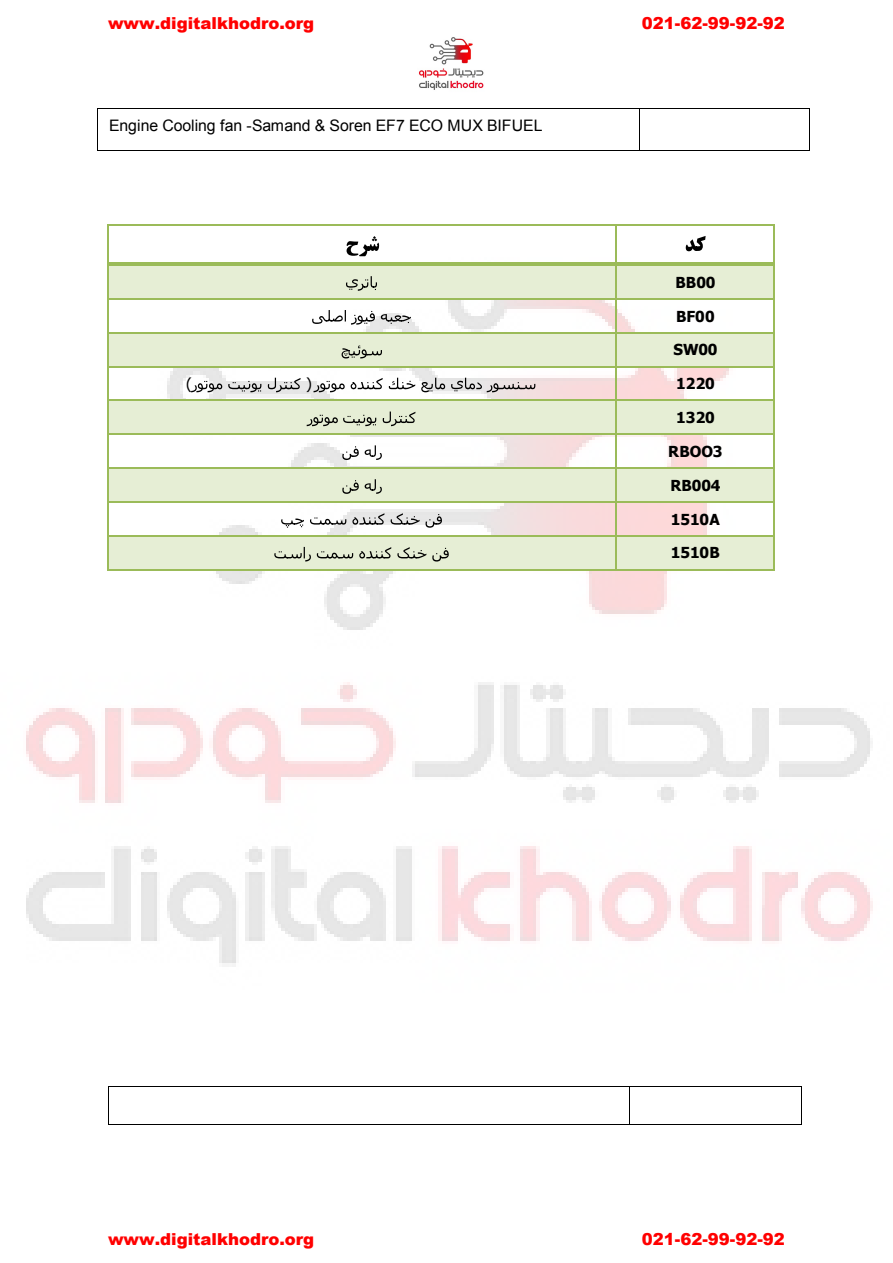
<style>
.page{position:relative;width:893px;height:1263px;background:#fff}
.page>*{position:absolute;margin:0;border:0;box-sizing:border-box;transform-origin:0 0}
.t1{font:900 16.5px "Arial";color:#f00}
.t2{font:15.9px "Arial";letter-spacing:-.005em;color:#000}
.t3{font:700 15.15px "Tahoma";letter-spacing:.005em;color:#000}
.t4{font:15.15px "Tahoma";color:#000}
</style>
<div class="page">
<img style="left:26px;top:257px;width:847px;height:710px">
<hr style="left:98px;top:108px;width:541px;height:1px;background:#000">
<hr style="left:640px;top:108px;width:169px;height:1px;background:#000">
<hr style="left:97px;top:109px;width:1px;height:41px;background:#000">
<hr style="left:98px;top:150px;width:541px;height:1px;background:#000">
<hr style="left:639px;top:109px;width:1px;height:41px;background:#000">
<hr style="left:640px;top:150px;width:169px;height:1px;background:#000">
<hr style="left:809px;top:109px;width:1px;height:41px;background:#000">
<svg style="left:686px;top:236px;width:19px;height:15px"></svg>
<svg style="left:346px;top:236px;width:33px;height:20px"></svg>
<hr style="left:109px;top:224px;width:506px;height:1px;background:#9bbb59">
<hr style="left:616px;top:224px;width:157px;height:1px;background:#9bbb59">
<hr style="left:107px;top:225px;width:2px;height:37px;background:#9bbb59">
<hr style="left:615px;top:225px;width:1px;height:37px;background:#9bbb59">
<hr style="left:773px;top:225px;width:2px;height:37px;background:#9bbb59">
<div style="left:616px;top:266px;width:157px;height:7px;background:#e6eed5"></div>
<div style="left:616px;top:273px;width:8px;height:18px;background:#e6eed5"></div>
<div style="left:766px;top:273px;width:7px;height:18px;background:#e6eed5"></div>
<div style="left:616px;top:291px;width:157px;height:7px;background:#e6eed5"></div>
<div style="left:624px;top:273px;width:142px;height:18px;background:#e6eed5"></div>
<div style="left:109px;top:266px;width:506px;height:7px;background:#e6eed5"></div>
<div style="left:109px;top:273px;width:7px;height:18px;background:#e6eed5"></div>
<div style="left:608px;top:273px;width:7px;height:18px;background:#e6eed5"></div>
<div style="left:109px;top:291px;width:506px;height:7px;background:#e6eed5"></div>
<div style="left:116px;top:273px;width:492px;height:18px;background:#e6eed5"></div>
<svg style="left:346px;top:276px;width:31px;height:15px"></svg>
<hr style="left:109px;top:262px;width:506px;height:4px;background:#9bbb59">
<svg style="left:615px;top:262px;width:3px;height:4px"></svg>
<hr style="left:618px;top:262px;width:155px;height:4px;background:#9bbb59">
<hr style="left:107px;top:266px;width:2px;height:32px;background:#9bbb59">
<hr style="left:615px;top:266px;width:1px;height:32px;background:#9bbb59">
<hr style="left:773px;top:266px;width:2px;height:32px;background:#9bbb59">
<svg style="left:312px;top:310px;width:99px;height:15px"></svg>
<hr style="left:109px;top:298px;width:506px;height:2px;background:#9bbb59">
<hr style="left:616px;top:298px;width:157px;height:2px;background:#9bbb59">
<hr style="left:107px;top:300px;width:2px;height:32px;background:#9bbb59">
<hr style="left:615px;top:300px;width:1px;height:32px;background:#9bbb59">
<hr style="left:773px;top:300px;width:2px;height:32px;background:#9bbb59">
<div style="left:616px;top:333px;width:157px;height:8px;background:#e6eed5"></div>
<div style="left:616px;top:341px;width:8px;height:18px;background:#e6eed5"></div>
<div style="left:766px;top:341px;width:7px;height:18px;background:#e6eed5"></div>
<div style="left:616px;top:359px;width:157px;height:7px;background:#e6eed5"></div>
<div style="left:624px;top:341px;width:142px;height:18px;background:#e6eed5"></div>
<div style="left:109px;top:333px;width:506px;height:8px;background:#e6eed5"></div>
<div style="left:109px;top:341px;width:7px;height:18px;background:#e6eed5"></div>
<div style="left:608px;top:341px;width:7px;height:18px;background:#e6eed5"></div>
<div style="left:109px;top:359px;width:506px;height:7px;background:#e6eed5"></div>
<div style="left:116px;top:341px;width:492px;height:18px;background:#e6eed5"></div>
<svg style="left:342px;top:346px;width:40px;height:12px"></svg>
<hr style="left:109px;top:332px;width:506px;height:1px;background:#9bbb59">
<hr style="left:616px;top:332px;width:157px;height:1px;background:#9bbb59">
<hr style="left:107px;top:333px;width:2px;height:33px;background:#9bbb59">
<hr style="left:615px;top:333px;width:1px;height:33px;background:#9bbb59">
<hr style="left:773px;top:333px;width:2px;height:33px;background:#9bbb59">
<svg style="left:313px;top:378px;width:222px;height:14px"></svg>
<svg style="left:191px;top:378px;width:109px;height:14px"></svg>
<hr style="left:109px;top:366px;width:506px;height:1px;background:#9bbb59">
<hr style="left:616px;top:366px;width:157px;height:1px;background:#9bbb59">
<hr style="left:107px;top:367px;width:2px;height:33px;background:#9bbb59">
<hr style="left:615px;top:367px;width:1px;height:33px;background:#9bbb59">
<hr style="left:773px;top:367px;width:2px;height:33px;background:#9bbb59">
<div style="left:616px;top:401px;width:157px;height:7px;background:#e6eed5"></div>
<div style="left:616px;top:408px;width:8px;height:18px;background:#e6eed5"></div>
<div style="left:766px;top:408px;width:7px;height:18px;background:#e6eed5"></div>
<div style="left:616px;top:426px;width:157px;height:7px;background:#e6eed5"></div>
<div style="left:624px;top:408px;width:142px;height:18px;background:#e6eed5"></div>
<div style="left:109px;top:401px;width:506px;height:7px;background:#e6eed5"></div>
<div style="left:109px;top:408px;width:7px;height:18px;background:#e6eed5"></div>
<div style="left:608px;top:408px;width:7px;height:18px;background:#e6eed5"></div>
<div style="left:109px;top:426px;width:506px;height:7px;background:#e6eed5"></div>
<div style="left:116px;top:408px;width:492px;height:18px;background:#e6eed5"></div>
<svg style="left:307px;top:412px;width:108px;height:14px"></svg>
<hr style="left:109px;top:400px;width:506px;height:1px;background:#9bbb59">
<hr style="left:616px;top:400px;width:157px;height:1px;background:#9bbb59">
<hr style="left:107px;top:401px;width:2px;height:32px;background:#9bbb59">
<hr style="left:615px;top:401px;width:1px;height:32px;background:#9bbb59">
<hr style="left:773px;top:401px;width:2px;height:32px;background:#9bbb59">
<svg style="left:342px;top:445px;width:40px;height:15px"></svg>
<hr style="left:109px;top:433px;width:506px;height:2px;background:#9bbb59">
<hr style="left:616px;top:433px;width:157px;height:2px;background:#9bbb59">
<hr style="left:107px;top:435px;width:2px;height:32px;background:#9bbb59">
<hr style="left:615px;top:435px;width:1px;height:32px;background:#9bbb59">
<hr style="left:773px;top:435px;width:2px;height:32px;background:#9bbb59">
<div style="left:616px;top:469px;width:157px;height:7px;background:#e6eed5"></div>
<div style="left:616px;top:476px;width:8px;height:18px;background:#e6eed5"></div>
<div style="left:766px;top:476px;width:7px;height:18px;background:#e6eed5"></div>
<div style="left:616px;top:494px;width:157px;height:7px;background:#e6eed5"></div>
<div style="left:624px;top:476px;width:142px;height:18px;background:#e6eed5"></div>
<div style="left:109px;top:469px;width:506px;height:7px;background:#e6eed5"></div>
<div style="left:109px;top:476px;width:7px;height:18px;background:#e6eed5"></div>
<div style="left:608px;top:476px;width:7px;height:18px;background:#e6eed5"></div>
<div style="left:109px;top:494px;width:506px;height:7px;background:#e6eed5"></div>
<div style="left:116px;top:476px;width:492px;height:18px;background:#e6eed5"></div>
<svg style="left:342px;top:479px;width:40px;height:15px"></svg>
<hr style="left:109px;top:467px;width:506px;height:2px;background:#9bbb59">
<hr style="left:616px;top:467px;width:157px;height:2px;background:#9bbb59">
<hr style="left:107px;top:469px;width:2px;height:32px;background:#9bbb59">
<hr style="left:615px;top:469px;width:1px;height:32px;background:#9bbb59">
<hr style="left:773px;top:469px;width:2px;height:32px;background:#9bbb59">
<svg style="left:425px;top:514px;width:17px;height:14px"></svg>
<svg style="left:281px;top:513px;width:138px;height:15px"></svg>
<hr style="left:109px;top:501px;width:506px;height:2px;background:#9bbb59">
<hr style="left:616px;top:501px;width:157px;height:2px;background:#9bbb59">
<hr style="left:107px;top:503px;width:2px;height:32px;background:#9bbb59">
<hr style="left:615px;top:503px;width:1px;height:32px;background:#9bbb59">
<hr style="left:773px;top:503px;width:2px;height:32px;background:#9bbb59">
<div style="left:616px;top:536px;width:157px;height:8px;background:#e6eed5"></div>
<div style="left:616px;top:544px;width:8px;height:18px;background:#e6eed5"></div>
<div style="left:766px;top:544px;width:7px;height:18px;background:#e6eed5"></div>
<div style="left:616px;top:562px;width:157px;height:7px;background:#e6eed5"></div>
<div style="left:624px;top:544px;width:142px;height:18px;background:#e6eed5"></div>
<div style="left:109px;top:536px;width:506px;height:8px;background:#e6eed5"></div>
<div style="left:109px;top:544px;width:7px;height:18px;background:#e6eed5"></div>
<div style="left:608px;top:544px;width:7px;height:18px;background:#e6eed5"></div>
<div style="left:109px;top:562px;width:506px;height:7px;background:#e6eed5"></div>
<div style="left:116px;top:544px;width:492px;height:18px;background:#e6eed5"></div>
<svg style="left:274px;top:547px;width:175px;height:14px"></svg>
<hr style="left:109px;top:535px;width:506px;height:1px;background:#9bbb59">
<hr style="left:616px;top:535px;width:157px;height:1px;background:#9bbb59">
<hr style="left:107px;top:536px;width:2px;height:33px;background:#9bbb59">
<hr style="left:109px;top:569px;width:506px;height:1px;background:#9bbb59">
<hr style="left:615px;top:536px;width:1px;height:33px;background:#9bbb59">
<hr style="left:616px;top:569px;width:157px;height:1px;background:#9bbb59">
<hr style="left:773px;top:536px;width:2px;height:33px;background:#9bbb59">
<hr style="left:108px;top:1086px;width:521px;height:1px;background:#000">
<hr style="left:629px;top:1086px;width:172px;height:1px;background:#000">
<hr style="left:108px;top:1087px;width:1px;height:37px;background:#000">
<hr style="left:108px;top:1124px;width:521px;height:1px;background:#000">
<hr style="left:629px;top:1087px;width:1px;height:37px;background:#000">
<hr style="left:629px;top:1124px;width:172px;height:1px;background:#000">
<hr style="left:801px;top:1087px;width:1px;height:37px;background:#000">
<img style="left:419px;top:37px;width:65px;height:53px">
<p class="t1" style="left:108px;top:11px;width:208px">www.digitalkhodro.org</p>
<p class="t1" style="left:642px;top:11px;width:145px">021-62-99-92-92</p>
<p class="t2" style="left:109px;top:115px;width:435px">Engine Cooling fan -Samand &amp; Soren EF7 ECO MUX BIFUEL</p>
<p class="t3" style="left:675px;top:272px;width:41px">BB00</p>
<p class="t3" style="left:676px;top:305px;width:40px">BF00</p>
<p class="t3" style="left:673px;top:339px;width:46px">SW00</p>
<p class="t4" style="left:186px;top:373px;width:7px">(</p>
<p class="t4" style="left:306px;top:373px;width:7px">)</p>
<p class="t3" style="left:676px;top:373px;width:40px">1220</p>
<p class="t3" style="left:676px;top:407px;width:40px">1320</p>
<p class="t3" style="left:668px;top:441px;width:56px">RBOO3</p>
<p class="t3" style="left:670px;top:475px;width:51px">RB004</p>
<p class="t3" style="left:671px;top:508px;width:50px">1510A</p>
<p class="t3" style="left:671px;top:542px;width:50px">1510B</p>
<p class="t1" style="left:108px;top:1227px;width:208px">www.digitalkhodro.org</p>
<p class="t1" style="left:642px;top:1227px;width:145px">021-62-99-92-92</p>
</div>
